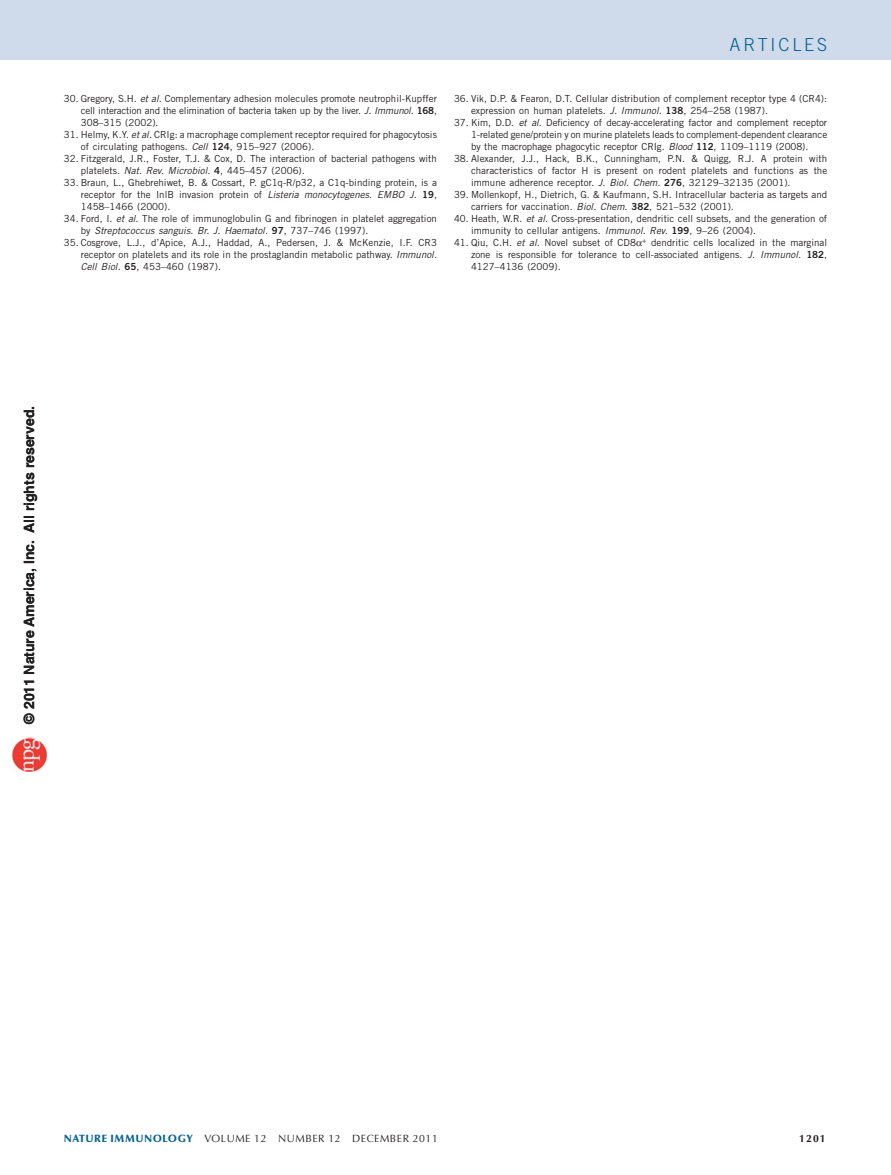
<style>
.page{position:relative;width:891px;height:1175px;background:#fff}
.page>*{position:absolute;margin:0;border:0;box-sizing:border-box;transform-origin:0 0}
.t1{font:300 18px "Trade Gothic LT Std";letter-spacing:.16em;color:#086193}
.t2{font:700 14.1px "Helvetica LT Std";color:#231f20}
.t3{font:10.5px "Optima LT Std";letter-spacing:.05em;color:#231f20}
.t4{font:700 10.5px "Optima LT Std";color:#231f20}
.pReference2{font:9.75px/12px "Trade Gothic LT Std";color:#231f20;text-align:justify}
.s1{font-style:italic}
.s2{font-family:"Trade Gothic LT Std Bd 22"}
.s3{font-style:inherit}
.s4{font-weight:900;color:#086193}
</style>
<div class="page">
<div style="left:0;top:0;width:891px;height:60px;background:#cfdbea"></div>
<img style="left:12px;top:738px;width:34px;height:34px">
<p class="pReference2" style="left:81px;top:92px;width:358px;text-indent:-17px">30. Gregory, S.H. <span class="s1">et al.</span> Complementary adhesion molecules promote neutrophil-Kupffer cell interaction and the elimination of bacteria taken up by the liver. <span class="s1">J. Immunol.</span> <span class="s2">168</span>, 308–315 (2002).</p>
<p class="pReference2" style="left:81px;top:128px;width:358px;text-indent:-17px">31. Helmy, K.Y. <span class="s1">et al.</span> CRIg: a macrophage complement receptor required for phagocytosis of circulating pathogens. <span class="s1">Cell</span> <span class="s2">124</span>, 915–927 (2006).</p>
<p class="pReference2" style="left:81px;top:152px;width:358px;text-indent:-17px">32. Fitzgerald, J.R., Foster, T.J. &amp; Cox, D. The interaction of bacterial pathogens with platelets. <span class="s1">Nat. Rev. Microbiol.</span> <span class="s2">4</span>, 445–457 (2006).</p>
<p class="pReference2" style="left:81px;top:176px;width:358px;text-indent:-17px">33. Braun, L., Ghebrehiwet, B. &amp; Cossart, P. gC1q-R/p32, a C1q-binding protein, is a receptor for the InlB invasion protein of <span class="s1">Listeria monocytogenes</span>. <span class="s1">EMBO J.</span> <span class="s2">19</span>, 1458–1466 (2000).</p>
<p class="pReference2" style="left:81px;top:212px;width:358px;text-indent:-17px">34. Ford, I. <span class="s1">et al.</span> The role of immunoglobulin G and fibrinogen in platelet aggregation by <span class="s1">Streptococcus sanguis</span>. <span class="s1">Br. J. Haematol.</span> <span class="s2">97</span>, 737–746 (1997).</p>
<p class="pReference2" style="left:81px;top:236px;width:358px;text-indent:-17px">35. Cosgrove, L.J., d’Apice, A.J., Haddad, A., Pedersen, J. &amp; McKenzie, I.F. CR3 receptor on platelets and its role in the prostaglandin metabolic pathway. <span class="s1">Immunol.<br>Cell Biol.</span> <span class="s2">65</span>, 453–460 (1987).</p>
<h1 class="t1" style="left:730px;top:34px;width:99px">ARTICLES</h1>
<p class="pReference2" style="left:471px;top:92px;width:358px;text-indent:-17px">36. Vik, D.P. &amp; Fearon, D.T. Cellular distribution of complement receptor type 4 (CR4): expression on human platelets. <span class="s1">J. Immunol.</span> <span class="s2">138</span>, 254–258 (1987).</p>
<p class="pReference2" style="left:471px;top:116px;width:358px;text-indent:-17px">37. Kim, D.D. <span class="s1">et al.</span> Deficiency of decay-accelerating factor and complement receptor 1-related gene/protein y on murine platelets leads to complement-dependent clearance by the macrophage phagocytic receptor CRIg. <span class="s1">Blood</span> <span class="s2">112</span>, 1109–1119 (2008).</p>
<p class="pReference2" style="left:471px;top:152px;width:358px;text-indent:-17px">38. Alexander, J.J., Hack, B.K., Cunningham, P.N. &amp; Quigg, R.J. A protein with characteristics of factor H is present on rodent platelets and functions as the immune adherence receptor. <span class="s1">J. Biol. Chem.</span> <span class="s2">276</span>, 32129–32135 (2001).</p>
<p class="pReference2" style="left:471px;top:188px;width:358px;text-indent:-17px">39. Mollenkopf, H., Dietrich, G. &amp; Kaufmann, S.H. Intracellular bacteria as targets and carriers for vaccination. <span class="s1">Biol. Chem.</span> <span class="s2">382</span>, 521–532 (2001).</p>
<p class="pReference2" style="left:471px;top:212px;width:358px;text-indent:-17px">40. Heath, W.R. <span class="s1">et al.</span> Cross-presentation, dendritic cell subsets, and the generation of immunity to cellular antigens. <span class="s1">Immunol. Rev.</span> <span class="s2">199</span>, 9–26 (2004).</p>
<p class="pReference2" style="left:471px;top:236px;width:358px;text-indent:-17px">41. Qiu, C.H. <span class="s1">et al.</span> Novel subset of CD8 <sup>+</sup> dendritic cells localized in the marginal zone is responsible for tolerance to cell-associated antigens. <span class="s1">J. Immunol.</span> <span class="s2">182</span>, 4127–4136 (2009).</p>
<h2 class="t2" style="left:21px;top:723px;width:319px;rotate:-90deg">© 201<span class="s3">1</span> Nature America, Inc. All rights reserved.</h2>
<p class="t3" style="left:64px;top:1132px;width:376px"><span class="s4">NATURE IMMUNOLOGY</span> VOLUME 12 NUMBER 12 DECEMBER 2011</p>
<p class="t4" style="left:799px;top:1132px;width:28px">1201</p>
</div>
